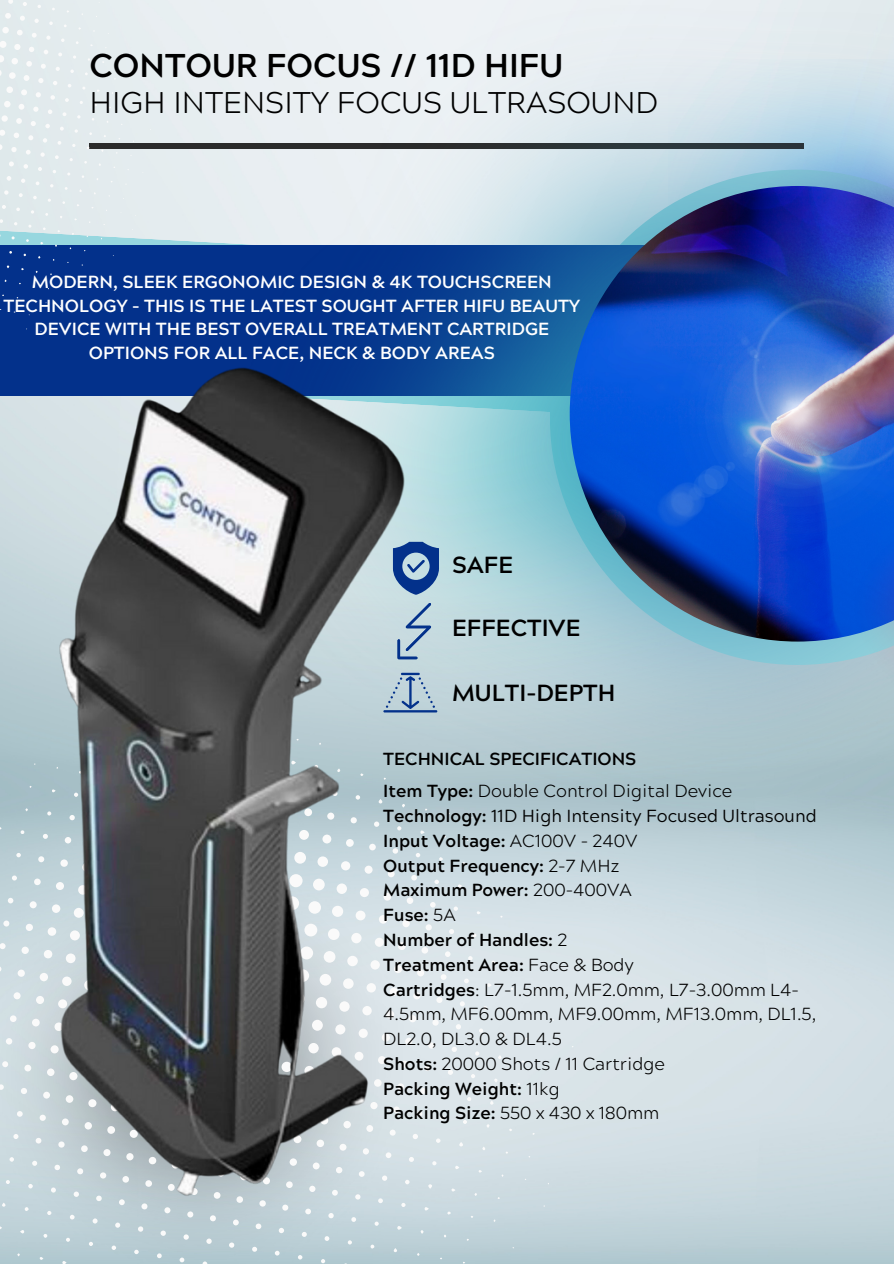
<style>
.page{position:relative;width:894px;height:1264px;background:#fff}
.page>*{position:absolute;margin:0;border:0;box-sizing:border-box;transform-origin:0 0}
.t1{font:700 32.85px "Acherus Grotesque";color:#000}
.t2{font:300 29.85px "Acherus Grotesque";color:#000}
.t3{font:700 23.25px "Acherus Grotesque";color:#000}
.t4{font:700 17.55px/23.7px "Acherus Grotesque";color:#fff;text-align:center}
.t5{font:300 17.4px/24.8px "Acherus Grotesque";color:#000}
.t6{font:700 17.4px/32.7px "Acherus Grotesque";color:#000}
.s1{font-weight:300}
.s2{font-weight:700}
.s3{font-weight:400}
</style>
<div class="page">
<img style="left:0;top:866px;width:430px;height:397px">
<div style="left:89px;top:143px;width:715px;height:6px;background:#2b2b2b"></div>
<svg style="left:0;top:228px;width:231px;height:204px;background:#c4e0e6"></svg>
<div style="left:0;top:245px;width:893px;height:150px;background:#03318b"></div>
<img style="left:231px;top:5px;width:662px;height:817px">
<svg style="left:0;top:69px;width:2px;height:8px"></svg>
<div style="left:0;top:41px;width:7px;height:7px;background:#fafafa;border-radius:50%"></div>
<div style="left:9px;top:72px;width:7px;height:7px;background:#fafafa;border-radius:50%"></div>
<div style="left:6px;top:86px;width:7px;height:7px;background:#fafafa;border-radius:50%"></div>
<div style="left:2px;top:27px;width:7px;height:6px;background:#fafafa;border-radius:50%"></div>
<div style="left:4px;top:101px;width:7px;height:6px;background:#fafafa;border-radius:50%"></div>
<div style="left:11px;top:58px;width:7px;height:6px;background:#fafafa;border-radius:50%"></div>
<div style="left:1px;top:115px;width:7px;height:7px;background:#fafafa;border-radius:50%"></div>
<svg style="left:21px;top:89px;width:6px;height:6px"></svg>
<svg style="left:5px;top:13px;width:6px;height:6px"></svg>
<svg style="left:16px;top:118px;width:6px;height:6px"></svg>
<svg style="left:26px;top:61px;width:6px;height:6px"></svg>
<svg style="left:11px;top:147px;width:6px;height:5px"></svg>
<svg style="left:33px;top:107px;width:6px;height:5px"></svg>
<svg style="left:26px;top:150px;width:5px;height:5px"></svg>
<svg style="left:50px;top:95px;width:5px;height:5px"></svg>
<svg style="left:4px;top:190px;width:5px;height:5px"></svg>
<svg style="left:40px;top:152px;width:5px;height:5px"></svg>
<div style="left:21px;top:946px;width:8px;height:8px;background:#fafafa;border-radius:50%"></div>
<div style="left:28px;top:1041px;width:8px;height:8px;background:#fafafa;border-radius:50%"></div>
<div style="left:26px;top:923px;width:7px;height:8px;background:#fafafa;border-radius:50%"></div>
<div style="left:18px;top:969px;width:7px;height:7px;background:#fafafa;border-radius:50%"></div>
<div style="left:413px;top:992px;width:7px;height:7px;background:#fafafa;border-radius:50%"></div>
<div style="left:30px;top:901px;width:7px;height:7px;background:#fafafa;border-radius:50%"></div>
<div style="left:13px;top:992px;width:8px;height:7px;background:#fafafa;border-radius:50%"></div>
<div style="left:417px;top:969px;width:7px;height:7px;background:#fafafa;border-radius:50%"></div>
<div style="left:24px;top:1064px;width:7px;height:7px;background:#fafafa;border-radius:50%"></div>
<div style="left:10px;top:1015px;width:7px;height:7px;background:#fafafa;border-radius:50%"></div>
<div style="left:421px;top:946px;width:7px;height:7px;background:#fafafa;border-radius:50%"></div>
<svg style="left:6px;top:1038px;width:6px;height:6px"></svg>
<div style="left:259px;top:1200px;width:7px;height:6px;background:#fafafa;border-radius:50%"></div>
<svg style="left:428px;top:1042px;width:6px;height:6px"></svg>
<div style="left:21px;top:1087px;width:6px;height:7px;background:#fafafa;border-radius:50%"></div>
<svg style="left:432px;top:1019px;width:6px;height:6px"></svg>
<div style="left:425px;top:924px;width:7px;height:6px;background:#fafafa;border-radius:50%"></div>
<div style="left:436px;top:996px;width:6px;height:7px;background:#fafafa;border-radius:50%"></div>
<svg style="left:282px;top:1204px;width:6px;height:6px"></svg>
<svg style="left:141px;top:1203px;width:6px;height:6px"></svg>
<svg style="left:210px;top:1215px;width:6px;height:6px"></svg>
<svg style="left:164px;top:1207px;width:6px;height:6px"></svg>
<svg style="left:424px;top:1065px;width:6px;height:6px"></svg>
<div style="left:420px;top:1087px;width:6px;height:7px;background:#fafafa;border-radius:50%"></div>
<svg style="left:187px;top:1211px;width:6px;height:6px"></svg>
<svg style="left:2px;top:1061px;width:6px;height:6px"></svg>
<svg style="left:0;top:943px;width:6px;height:6px"></svg>
<svg style="left:3px;top:920px;width:6px;height:6px"></svg>
<svg style="left:233px;top:1219px;width:6px;height:6px"></svg>
<svg style="left:119px;top:1202px;width:6px;height:3px"></svg>
<svg style="left:305px;top:1208px;width:6px;height:6px"></svg>
<svg style="left:440px;top:974px;width:6px;height:6px"></svg>
<svg style="left:17px;top:1111px;width:6px;height:5px"></svg>
<svg style="left:255px;top:1223px;width:6px;height:6px"></svg>
<svg style="left:8px;top:897px;width:5px;height:6px"></svg>
<svg style="left:416px;top:1111px;width:6px;height:5px"></svg>
<svg style="left:0;top:1084px;width:4px;height:5px"></svg>
<svg style="left:138px;top:1226px;width:5px;height:5px"></svg>
<svg style="left:160px;top:1230px;width:6px;height:5px"></svg>
<svg style="left:451px;top:1046px;width:6px;height:6px"></svg>
<svg style="left:328px;top:1212px;width:5px;height:6px"></svg>
<svg style="left:279px;top:1227px;width:5px;height:6px"></svg>
<svg style="left:183px;top:1234px;width:6px;height:5px"></svg>
<svg style="left:206px;top:1238px;width:6px;height:5px"></svg>
<svg style="left:416px;top:1133px;width:2px;height:6px"></svg>
<svg style="left:447px;top:1069px;width:6px;height:5px"></svg>
<svg style="left:229px;top:1242px;width:5px;height:5px"></svg>
<svg style="left:455px;top:1024px;width:6px;height:5px"></svg>
<svg style="left:13px;top:1133px;width:6px;height:6px"></svg>
<svg style="left:459px;top:1001px;width:6px;height:5px"></svg>
<svg style="left:115px;top:1222px;width:5px;height:5px"></svg>
<svg style="left:92px;top:1218px;width:6px;height:5px"></svg>
<svg style="left:301px;top:1231px;width:6px;height:5px"></svg>
<svg style="left:252px;top:1246px;width:5px;height:5px"></svg>
<svg style="left:12px;top:875px;width:5px;height:5px"></svg>
<svg style="left:179px;top:1257px;width:5px;height:5px"></svg>
<svg style="left:157px;top:1253px;width:5px;height:5px"></svg>
<svg style="left:274px;top:1250px;width:5px;height:5px"></svg>
<svg style="left:440px;top:1115px;width:5px;height:5px"></svg>
<svg style="left:324px;top:1236px;width:5px;height:4px"></svg>
<svg style="left:351px;top:1216px;width:5px;height:5px"></svg>
<svg style="left:70px;top:1214px;width:5px;height:5px"></svg>
<svg style="left:9px;top:1157px;width:5px;height:4px"></svg>
<svg style="left:28px;top:1183px;width:5px;height:5px"></svg>
<svg style="left:16px;top:852px;width:5px;height:5px"></svg>
<svg style="left:298px;top:1254px;width:4px;height:5px"></svg>
<svg style="left:111px;top:1245px;width:5px;height:4px"></svg>
<svg style="left:134px;top:1249px;width:5px;height:5px"></svg>
<svg style="left:434px;top:879px;width:5px;height:5px"></svg>
<svg style="left:347px;top:1240px;width:5px;height:4px"></svg>
<svg style="left:89px;top:1241px;width:4px;height:4px"></svg>
<svg style="left:321px;top:1258px;width:4px;height:5px"></svg>
<svg style="left:401px;top:1202px;width:4px;height:4px"></svg>
<svg style="left:47px;top:1210px;width:4px;height:5px"></svg>
<svg style="left:374px;top:1221px;width:4px;height:4px"></svg>
<svg style="left:6px;top:1179px;width:4px;height:4px"></svg>
<svg style="left:462px;top:1119px;width:5px;height:5px"></svg>
<svg style="left:66px;top:1237px;width:4px;height:4px"></svg>
<svg style="left:25px;top:1206px;width:4px;height:5px"></svg>
<svg style="left:43px;top:1233px;width:4px;height:4px"></svg>
<svg style="left:459px;top:1141px;width:4px;height:5px"></svg>
<svg style="left:397px;top:1225px;width:5px;height:4px"></svg>
<svg style="left:370px;top:1244px;width:4px;height:4px"></svg>
<svg style="left:2px;top:1202px;width:4px;height:4px"></svg>
<svg style="left:20px;top:1229px;width:4px;height:4px"></svg>
<svg style="left:62px;top:1260px;width:5px;height:3px"></svg>
<svg style="left:424px;top:1206px;width:5px;height:4px"></svg>
<svg style="left:393px;top:1247px;width:4px;height:5px"></svg>
<svg style="left:420px;top:1229px;width:3px;height:4px"></svg>
<img style="left:33px;top:361px;width:383px;height:841px">
<svg style="left:393px;top:542px;width:46px;height:52px;background:#5176ae"></svg>
<svg style="left:397px;top:603px;width:34px;height:56px;background:#a2bbcf"></svg>
<svg style="left:383px;top:672px;width:54px;height:40px;background:#a3bacd"></svg>
<img style="left:542px;top:69px;width:351px;height:689px">
<img style="left:648px;top:265px;width:245px;height:298px">
<h1 class="t1" style="left:89px;top:52px;width:475px">CONTOUR FOCUS // 11D HIFU</h1>
<h2 class="t2" style="left:89px;top:91px;width:570px">HIGH INTENSITY FOCUS ULTRASOUND</h2>
<p class="t4" style="left:3px;top:272px;width:578px">MODERN, SLEEK ERGONOMIC DESIGN &amp; 4K TOUCHSCREEN TECHNOLOGY - THIS IS THE LATEST SOUGHT AFTER HIFU BEAUTY DEVICE WITH THE BEST OVERALL TREATMENT CARTRIDGE OPTIONS FOR ALL FACE, NECK &amp; BODY AREAS</p>
<h3 class="t3" style="left:452px;top:555px;width:63px">SAFE</h3>
<h3 class="t3" style="left:452px;top:618px;width:130px">EFFECTIVE</h3>
<h3 class="t3" style="left:452px;top:683px;width:165px">MULTI-DEPTH</h3>
<p class="t6" style="left:383px;top:744px;width:350px">TECHNICAL SPECIFICATIONS<br>Item Type: <span class="s1">Double Control Digital Device</span></p>
<p class="t5" style="left:383px;top:806px;width:435px"><span class="s2">Technology:</span> <span class="s3">11D High Intensity Focused Ultrasound<br></span><span class="s2">Input Voltage:</span> AC100V - 240V<br><span class="s2">Output Frequency:</span> 2-7 MHz<br><span class="s2">Maximum Power:</span> 200-400VA<br><span class="s2">Fuse:</span> 5A<br><span class="s2">Number of Handles:</span> 2<br><span class="s2">Treatment Area:</span> Face &amp; Body<br><span class="s2">Cartridges</span>: L7-1.5mm, MF2.0mm, L7-3.00mm L4-<br>4.5mm, MF6.00mm, MF9.00mm, MF13.0mm, DL1.5,<br>DL2.0, DL3.0 &amp; DL4.5<br><span class="s2">Shots:</span> 20000 Shots / 11 Cartridge<br><span class="s2">Packing Weight:</span> 11kg<br><span class="s2">Packing Size:</span> 550 x 430 x 180mm</p>
</div>
